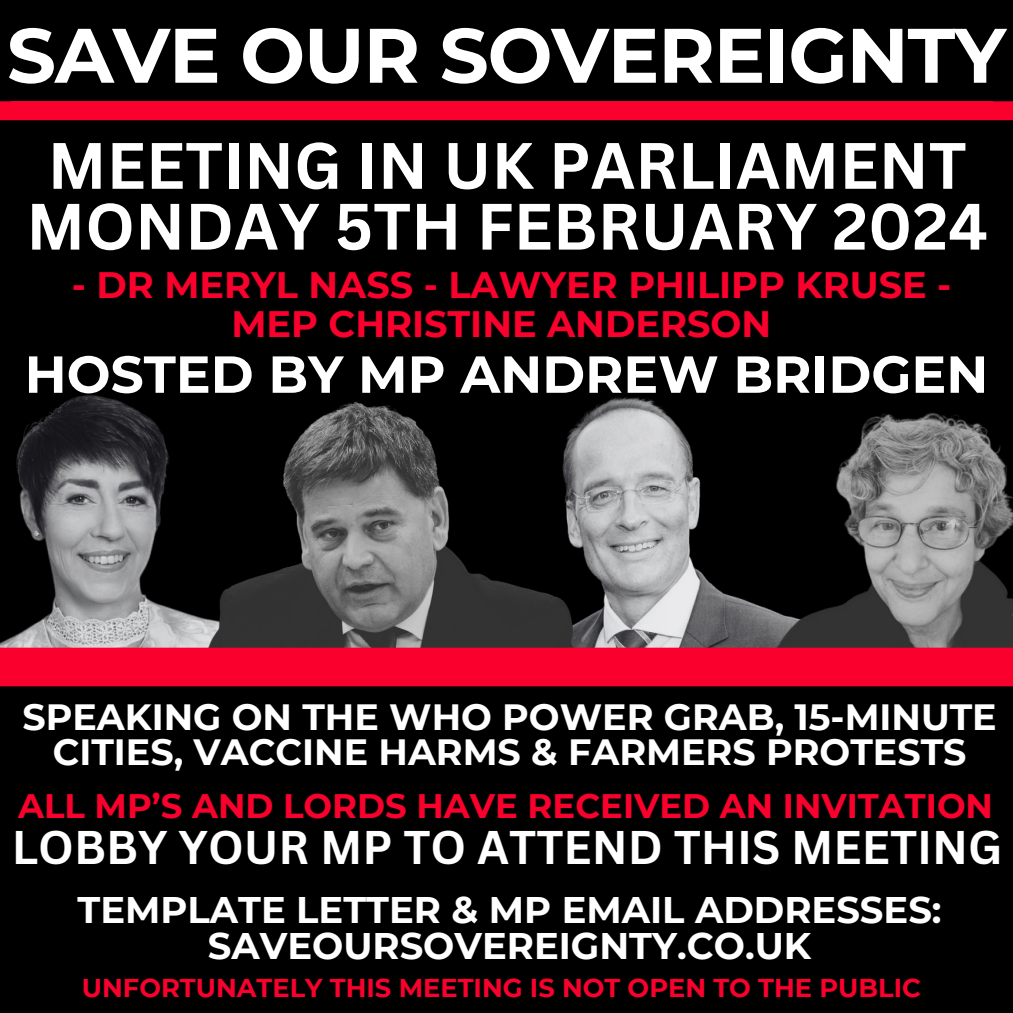
<style>
.page{position:relative;width:1013px;height:1013px;background:#fff}
.page>*{position:absolute;margin:0;border:0;box-sizing:border-box;transform-origin:0 0}
.t1{font:700 77px "Montserrat";letter-spacing:-.015em;color:#fff}
.t2{font:700 64px/60.8px "Canva Sans";color:#fff;text-align:center}
.t3{font:700 52px "Montserrat";color:#fff}
.t4{font:700 46px "Canva Sans";color:#fff}
.t5{font:700 37px/36.5px "Montserrat";color:#fff;text-align:center}
.t6{font:700 36.75px/38.5px "Montserrat";color:#fa002d;text-align:center}
.t7{font:700 36.5px/34.8px "Montserrat";color:#fff;text-align:center}
.t8{font:700 33.88px "Montserrat";color:#fa002d}
.t9{font:700 25.75px "Montserrat";color:#fa002d}
</style>
<div class="page">
<div style="left:0;top:0;width:1012px;height:1012px;background:#000"></div>
<img style="left:580px;top:397px;width:190px;height:250px">
<img style="left:770px;top:412px;width:242px;height:235px">
<img style="left:0;top:395px;width:185px;height:252px">
<img style="left:185px;top:401px;width:395px;height:246px">
<div style="left:0;top:647px;width:1012px;height:39px;background:#fa002d"></div>
<div style="left:0;top:101px;width:1012px;height:19px;background:#fa002d"></div>
<h2 class="t1" style="left:7px;top:8px;width:1000px">SAVE OUR SOVEREIGNTY</h2>
<p class="t2" style="left:26px;top:133px;width:963px">MEETING IN UK PARLIAMENT<br>MONDAY 5TH FEBRUARY 2024</p>
<p class="t6" style="left:72px;top:266px;width:880px">- DR MERYL NASS - LAWYER PHILIPP KRUSE -<br>MEP CHRISTINE ANDERSON</p>
<p class="t3" style="left:25px;top:342px;width:965px">HOSTED BY MP ANDREW BRIDGEN</p>
<h5 class="t7" style="left:22px;top:700px;width:975px">SPEAKING ON THE WHO POWER GRAB, 15-MINUTE<br>CITIES, VACCINE HARMS &amp; FARMERS PROTESTS</h5>
<h3 class="t8" style="left:18px;top:785px;width:976px">ALL MP’S AND LORDS HAVE RECEIVED AN INVITATION</h3>
<h5 class="t4" style="left:12px;top:814px;width:992px">LOBBY YOUR MP TO ATTEND THIS MEETING</h5>
<p class="t5" style="left:78px;top:891px;width:865px">TEMPLATE LETTER &amp; MP EMAIL ADDRESSES:<br>SAVEOURSOVEREIGNTY.CO.UK</p>
<p class="t9" style="left:82px;top:972px;width:840px">UNFORTUNATELY THIS MEETING IS NOT OPEN TO THE PUBLIC</p>
</div>
